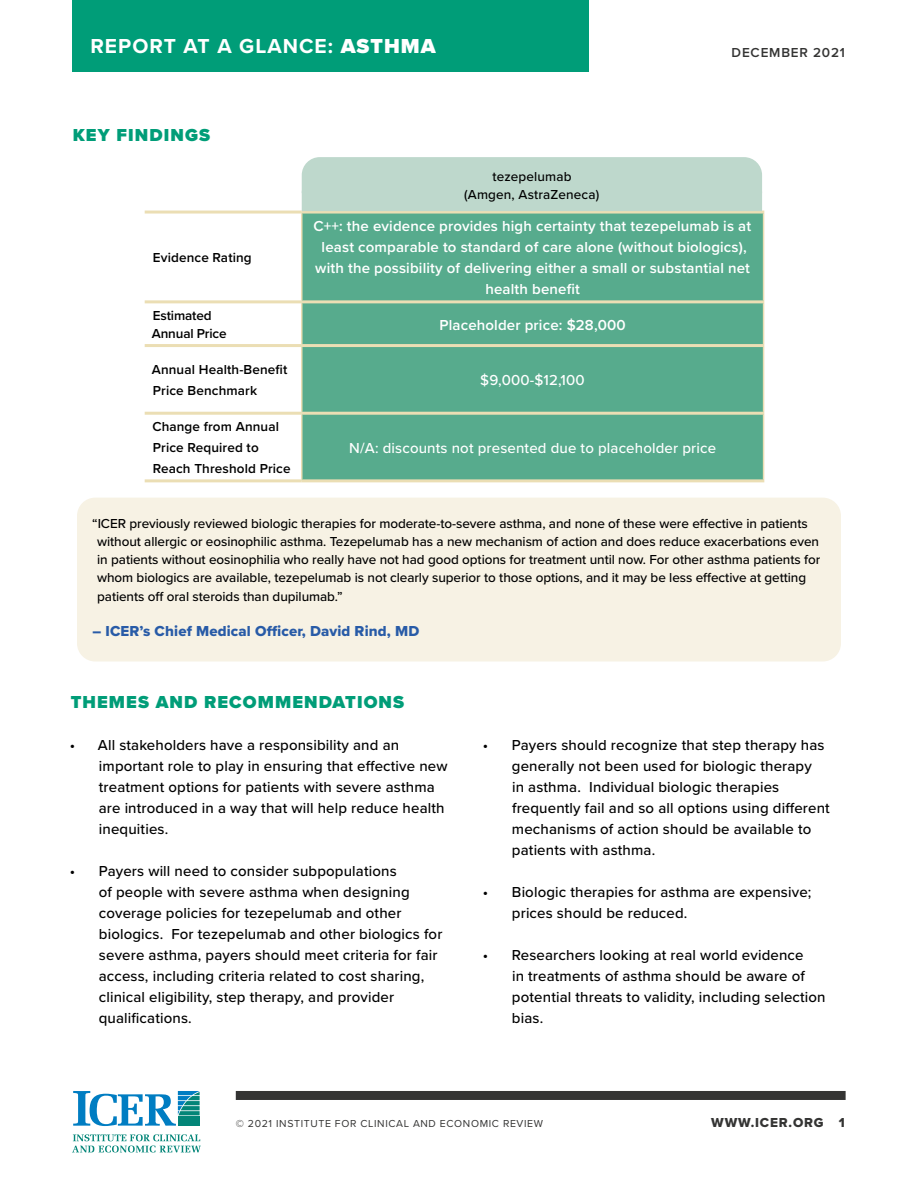
<style>
.page{position:relative;width:918px;height:1188px;background:#fff}
.page>*{position:absolute;margin:0;border:0;box-sizing:border-box;transform-origin:0 0}
.t1{font:700 21px "Proxima Nova";letter-spacing:.05em;color:#fff}
.t2{font:900 18px "Proxima Nova";letter-spacing:.06em;color:#009d78}
.t3{font:500 15px/21px "Proxima Nova";letter-spacing:.01em;color:#000}
.t4{font:600 15px/21px "Proxima Nova";letter-spacing:.01em;color:#fff;text-align:center}
.t5{font:500 15px "Proxima Nova";letter-spacing:.01em;color:#fff}
.t6{font:15px "Proxima Nova Extrabld";letter-spacing:.01em;color:#285ba7}
.t7{font:500 13.5px/18px "Proxima Nova";letter-spacing:-.005em;color:#000}
.t8{font:600 13.5px/21px "Proxima Nova";letter-spacing:.01em;color:#000}
.t9{font:600 13.5px/18px "Proxima Nova";letter-spacing:-.01em;color:#000}
.t10{font:13.5px "Proxima Nova Extrabld";letter-spacing:.06em;color:#343433}
.t11{font:600 13.5px "Proxima Nova";letter-spacing:.06em;color:#343433}
.t12{font:10.5px "Proxima Nova";letter-spacing:.06em;color:#343433}
.s1{font-weight:900}
</style>
<div class="page">
<div style="left:236px;top:1091px;width:610px;height:9px;background:#343433"></div>
<svg style="left:72px;top:1134px;width:129px;height:18px"></svg>
<svg style="left:73px;top:1091px;width:127px;height:35px"></svg>
<div style="left:72px;top:0;width:517px;height:72px;background:#009d78"></div>
<div style="left:77px;top:498px;width:764px;height:164px;background:#f7f2e4;border-radius:18px"></div>
<div style="left:302px;top:214px;width:461px;height:265px;background:#57ab8d"></div>
<hr style="left:301px;top:214px;width:1px;height:86px;background:#ebdeb4">
<hr style="left:763px;top:214px;width:1px;height:86px;background:#ebdeb4">
<hr style="left:301px;top:303px;width:1px;height:41px;background:#ebdeb4">
<hr style="left:763px;top:303px;width:1px;height:41px;background:#ebdeb4">
<hr style="left:301px;top:347px;width:1px;height:65px;background:#ebdeb4">
<hr style="left:763px;top:347px;width:1px;height:65px;background:#ebdeb4">
<hr style="left:301px;top:415px;width:1px;height:64px;background:#ebdeb4">
<hr style="left:763px;top:415px;width:1px;height:64px;background:#ebdeb4">
<hr style="left:145px;top:211px;width:157px;height:3px;background:#ebdeb4">
<hr style="left:302px;top:211px;width:462px;height:3px;background:#ebdeb4">
<hr style="left:145px;top:300px;width:157px;height:3px;background:#ebdeb4">
<hr style="left:302px;top:300px;width:462px;height:3px;background:#ebdeb4">
<hr style="left:145px;top:344px;width:157px;height:3px;background:#ebdeb4">
<hr style="left:302px;top:344px;width:462px;height:3px;background:#ebdeb4">
<hr style="left:145px;top:412px;width:157px;height:3px;background:#ebdeb4">
<hr style="left:302px;top:412px;width:462px;height:3px;background:#ebdeb4">
<hr style="left:145px;top:479px;width:157px;height:3px;background:#ebdeb4">
<hr style="left:302px;top:479px;width:462px;height:3px;background:#ebdeb4">
<div style="left:302px;top:157px;width:460px;height:54px;background:#bed8cc"></div>
<h1 class="t1" style="left:90px;top:30px;width:347px">REPORT AT A GLANCE: <span class="s1">ASTHMA</span></h1>
<p class="t11" style="left:732px;top:43px;width:115px">DECEMBER 2021</p>
<p class="t2" style="left:73px;top:122px;width:139px">KEY FINDINGS</p>
<p class="t8" style="left:153px;top:247px;width:100px">Evidence Rating</p>
<p class="t7" style="left:464px;top:167px;width:136px;text-align:center">tezepelumab<br>(Amgen, AstraZeneca)</p>
<p class="t4" style="left:314px;top:215px;width:439px">C++: the evidence provides high certainty that tezepelumab is at least comparable to standard of care alone (without biologics), with the possibility of delivering either a small or substantial net health benefit</p>
<p class="t9" style="left:152px;top:306px;width:76px">Estimated<br>Annual Price</p>
<p class="t4" style="left:440px;top:314px;width:188px">Placeholder price: $28,000</p>
<p class="t8" style="left:152px;top:359px;width:137px">Annual Health-Benefit<br>Price Benchmark</p>
<p class="t5" style="left:480px;top:369px;width:106px">$9,000-$12,100</p>
<p class="t8" style="left:152px;top:416px;width:140px">Change from Annual<br>Price Required to<br>Reach Threshold Price</p>
<p class="t5" style="left:349px;top:437px;width:368px">N/A: discounts not presented due to placeholder price</p>
<p class="t7" style="left:97px;top:514px;width:725px;text-indent:-5px">“ICER previously reviewed biologic therapies for moderate-to-severe asthma, and none of these were effective in patients without allergic or eosinophilic asthma. Tezepelumab has a new mechanism of action and does reduce exacerbations even in patients without eosinophilia who really have not had good options for treatment until now. For other asthma patients for whom biologics are available, tezepelumab is not clearly superior to those options, and it may be less effective at getting</p>
<p class="t7" style="left:97px;top:587px;width:247px">patients off oral steroids than dupilumab.”</p>
<p class="t6" style="left:92px;top:620px;width:328px">– ICER’s Chief Medical Officer, David Rind, MD</p>
<p class="t2" style="left:71px;top:689px;width:335px">THEMES AND RECOMMENDATIONS</p>
<p class="t3" style="left:99px;top:734px;width:350px;text-indent:-29px">• All stakeholders have a responsibility and an important role to play in ensuring that effective new treatment options for patients with severe asthma are introduced in a way that will help reduce health inequities.</p>
<p class="t3" style="left:99px;top:860px;width:345px;text-indent:-29px">• Payers will need to consider subpopulations<br>of people with severe asthma when designing coverage policies for tezepelumab and other biologics. For tezepelumab and other biologics for severe asthma, payers should meet criteria for fair access, including criteria related to cost sharing, clinical eligibility, step therapy, and provider qualifications.</p>
<p class="t3" style="left:512px;top:734px;width:319px;text-indent:-29px">• Payers should recognize that step therapy has generally not been used for biologic therapy<br>in asthma. Individual biologic therapies frequently fail and so all options using different mechanisms of action should be available to patients with asthma.</p>
<p class="t3" style="left:512px;top:881px;width:301px;text-indent:-29px">• Biologic therapies for asthma are expensive; prices should be reduced.</p>
<p class="t3" style="left:512px;top:944px;width:315px;text-indent:-29px">• Researchers looking at real world evidence<br>in treatments of asthma should be aware of potential threats to validity, including selection bias.</p>
<p class="t12" style="left:236px;top:1116px;width:309px">© 2021 INSTITUTE FOR CLINICAL AND ECONOMIC REVIEW</p>
<p class="t10" style="left:711px;top:1112px;width:135px">WWW.ICER.ORG 1</p>
</div>
